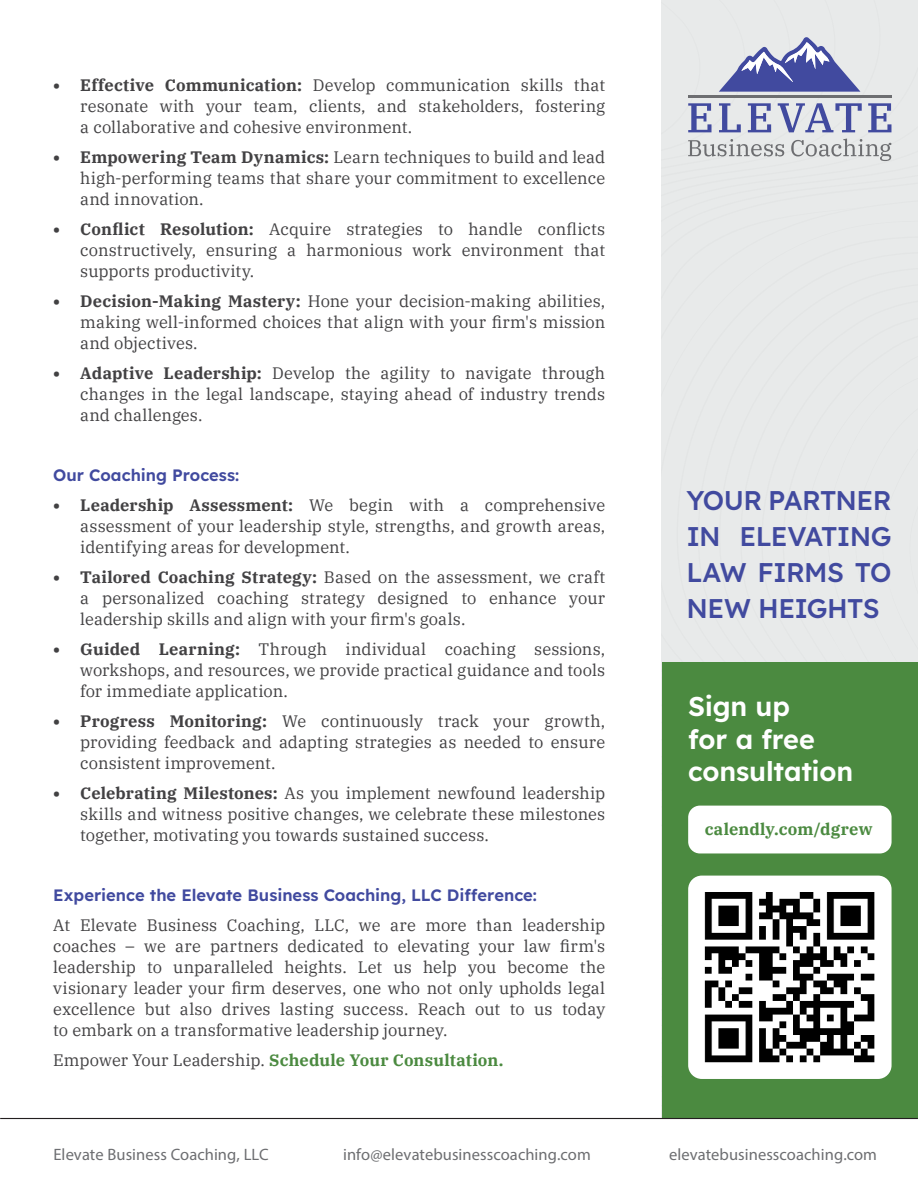
<style>
.page{position:relative;width:918px;height:1188px;background:#fff}
.page>*{position:absolute;margin:0;border:0;box-sizing:border-box;transform-origin:0 0}
.t1{font:500 27px/36px "Lexend";letter-spacing:-.025em;color:#414a9f;text-align:justify}
.t2{font:600 27px/32.4px "Lexend";letter-spacing:-.005em;color:#fff}
.t3{font:16.5px/21px "IBM Plex Serif";letter-spacing:.005em;color:#424143;text-align:justify}
.t4{font:16.5px "Myriad Pro";letter-spacing:.005em;color:#6d6e71}
.t5{font:600 16.5px "Lexend";color:#414a9f}
.t6{font:700 16.5px "IBM Plex Serif";letter-spacing:.01em;color:#4b8a40}
.s1{font-weight:700}
.s2{font-weight:400;color:#424143}
</style>
<div class="page">
<div style="left:883px;top:50px;width:35px;height:314px;background:#e8eaea"></div>
<div style="left:662px;top:364px;width:256px;height:298px;background:#e8eaea"></div>
<div style="left:662px;top:317px;width:221px;height:132px;background:#e8eaea"></div>
<svg style="left:662px;top:0;width:229px;height:317px;background:#d9dbe2"></svg>
<hr style="left:688px;top:95px;width:204px;height:3px;background:#6d6e71">
<div style="left:662px;top:662px;width:256px;height:457px;background:#4b8a40"></div>
<div style="left:688px;top:806px;width:204px;height:47px;background:#fff;border-radius:12px"></div>
<img style="left:688px;top:876px;width:204px;height:203px">
<hr style="left:0;top:1118px;width:918px;height:1px;background:#231f20">
<p class="t3" style="left:80px;top:73px;width:526px;text-indent:-27px"><span class="s1">• Effective Communication:</span> Develop communication skills that resonate with your team, clients, and stakeholders, fostering a collaborative and cohesive environment.</p>
<p class="t3" style="left:80px;top:145px;width:526px;text-indent:-27px"><span class="s1">• Empowering Team Dynamics:</span> Learn techniques to build and lead high-performing teams that share your commitment to excellence and innovation.</p>
<p class="t3" style="left:80px;top:217px;width:526px;text-indent:-27px"><span class="s1">• Conflict Resolution:</span> Acquire strategies to handle conflicts constructively, ensuring a harmonious work environment that supports productivity.</p>
<p class="t3" style="left:80px;top:289px;width:526px;text-indent:-27px"><span class="s1">• Decision-Making Mastery:</span> Hone your decision-making abilities, making well-informed choices that align with your firm's mission and objectives.</p>
<p class="t3" style="left:80px;top:361px;width:526px;text-indent:-27px"><span class="s1">• Adaptive Leadership:</span> Develop the agility to navigate through changes in the legal landscape, staying ahead of industry trends and challenges.</p>
<p class="t5" style="left:53px;top:463px;width:188px">Our Coaching Process:</p>
<p class="t3" style="left:80px;top:493px;width:526px;text-indent:-27px"><span class="s1">• Leadership Assessment:</span> We begin with a comprehensive assessment of your leadership style, strengths, and growth areas, identifying areas for development.</p>
<p class="t3" style="left:80px;top:565px;width:526px;text-indent:-27px"><span class="s1">• Tailored Coaching Strategy:</span> Based on the assessment, we craft a personalized coaching strategy designed to enhance your leadership skills and align with your firm's goals.</p>
<p class="t3" style="left:80px;top:637px;width:526px;text-indent:-27px"><span class="s1">• Guided Learning:</span> Through individual coaching sessions, workshops, and resources, we provide practical guidance and tools for immediate application.</p>
<p class="t3" style="left:80px;top:709px;width:526px;text-indent:-27px"><span class="s1">• Progress Monitoring:</span> We continuously track your growth, providing feedback and adapting strategies as needed to ensure consistent improvement.</p>
<p class="t3" style="left:80px;top:781px;width:526px;text-indent:-27px"><span class="s1">• Celebrating Milestones:</span> As you implement newfound leadership skills and witness positive changes, we celebrate these milestones together, motivating you towards sustained success.</p>
<p class="t5" style="left:53px;top:883px;width:485px">Experience the Elevate Business Coaching, LLC Difference:</p>
<p class="t3" style="left:53px;top:913px;width:553px">At Elevate Business Coaching, LLC, we are more than leadership coaches – we are partners dedicated to elevating your law firm's leadership to unparalleled heights. Let us help you become the visionary leader your firm deserves, one who not only upholds legal excellence but also drives lasting success. Reach out to us today to embark on a transformative leadership journey.</p>
<p class="t6" style="left:53px;top:1047px;width:452px"><span class="s2">Empower Your Leadership.</span> Schedule Your Consultation.</p>
<h1 class="t1" style="left:686px;top:481px;width:207px">YOUR PARTNER IN ELEVATING LAW FIRMS TO NEW HEIGHTS</h1>
<h1 class="t2" style="left:688px;top:689px;width:167px">Sign up<br>for a free consultation</h1>
<p class="t6" style="left:705px;top:816px;width:170px">calendly.com/dgrew</p>
<p class="t4" style="left:54px;top:1145px;width:217px">Elevate Business Coaching, LLC</p>
<p class="t4" style="left:343px;top:1145px;width:249px">info@elevatebusinesscoaching.com</p>
<p class="t4" style="left:669px;top:1145px;width:210px">elevatebusinesscoaching.com</p>
</div>
